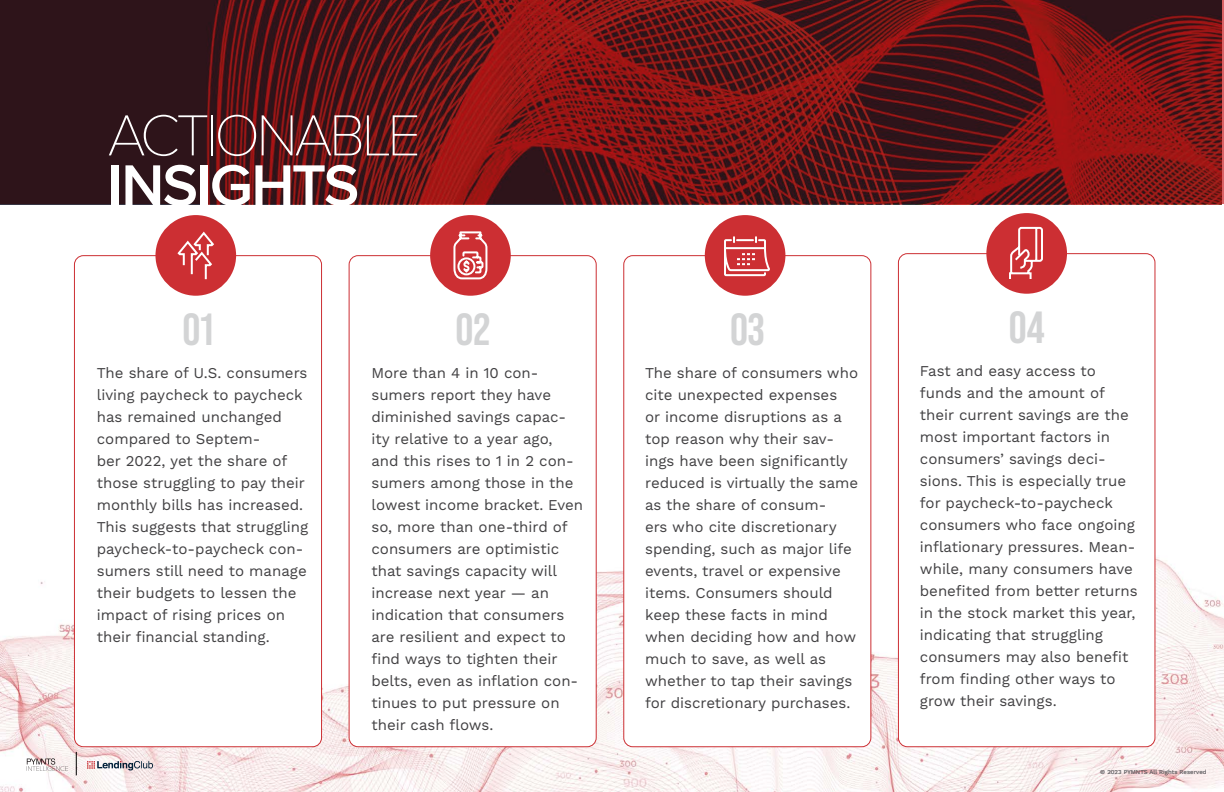
<style>
.page{position:relative;width:1224px;height:792px;background:#fff}
.page>*{position:absolute;margin:0;border:0;box-sizing:border-box;transform-origin:0 0}
.t1{font:100 60px "Proxima Nova T";letter-spacing:-.065em;color:#fff}
.t2{font:600 60px "Proxima Nova";letter-spacing:-.03em;color:#fff}
.t3{font:700 45px "Bebas Neue Pro";color:#d3d4d5}
.t4{font:15px/22px "Work Sans";color:#414042}
.t5{font:6px "Work Sans";letter-spacing:.005em;color:#717073}
</style>
<div class="page">
<img style="left:0;top:428px;width:1224px;height:364px">
<svg style="left:0;top:0;width:1224px;height:204px;background:#5e1517"></svg>
<div style="left:349px;top:256px;width:247px;height:491px;background:#fff;border-radius:9px"></div>
<div style="left:349px;top:255px;width:247px;height:492px;border:1px solid #cc2f33;border-radius:9px"></div>
<div style="left:430px;top:215px;width:81px;height:81px;background:#cc2f33;border-radius:50%"></div>
<div style="left:624px;top:256px;width:247px;height:491px;background:#fff;border-radius:9px"></div>
<div style="left:624px;top:255px;width:247px;height:492px;border:1px solid #cc2f33;border-radius:9px"></div>
<div style="left:705px;top:215px;width:80px;height:81px;background:#cc2f33;border-radius:50%"></div>
<div style="left:74px;top:256px;width:248px;height:491px;background:#fff;border-radius:9px"></div>
<div style="left:74px;top:255px;width:248px;height:492px;border:1px solid #cc2f33;border-radius:9px"></div>
<div style="left:155px;top:215px;width:81px;height:81px;background:#cc2f33;border-radius:50%"></div>
<div style="left:898px;top:254px;width:257px;height:493px;background:#fff;border-radius:9px"></div>
<div style="left:898px;top:253px;width:257px;height:494px;border:1px solid #cc2f33;border-radius:9px"></div>
<div style="left:986px;top:213px;width:81px;height:81px;background:#cc2f33;border-radius:50%"></div>
<svg style="left:177px;top:231px;width:37px;height:49px"></svg>
<svg style="left:453px;top:231px;width:35px;height:49px"></svg>
<svg style="left:724px;top:237px;width:46px;height:40px"></svg>
<svg style="left:1009px;top:226px;width:34px;height:53px"></svg>
<h1 class="t1" style="left:108px;top:91px;width:315px">ACTIONABLE</h1>
<h1 class="t2" style="left:108px;top:141px;width:253px">INSIGHTS</h1>
<h2 class="t3" style="left:183px;top:303px;width:33px">01</h2>
<h2 class="t3" style="left:456px;top:303px;width:36px">02</h2>
<p class="t4" style="left:97px;top:363px;width:213px">The share of U.S. consumers living paycheck to paycheck has remained unchanged compared to Septem-<br>ber 2022, yet the share of those struggling to pay their monthly bills has increased.<br>This suggests that struggling paycheck-to-paycheck con&shy;sumers still need to manage their budgets to lessen the impact of rising prices on their financial standing.</p>
<p class="t4" style="left:371px;top:363px;width:213px">More than 4 in 10 con&shy;sumers report they have diminished savings capac&shy;ity relative to a year ago, and this rises to 1 in 2 con&shy;sumers among those in the lowest income bracket. Even so, more than one-third of consumers are optimistic that savings capacity will increase next year — an indication that consumers are resilient and expect to find ways to tighten their belts, even as inflation con&shy;tinues to put pressure on their cash flows.</p>
<h2 class="t3" style="left:730px;top:303px;width:36px">03</h2>
<p class="t4" style="left:645px;top:363px;width:215px">The share of consumers who cite unexpected expenses<br>or income disruptions as a top reason why their sav&shy;ings have been significantly reduced is virtually the same as the share of consum-<br>ers who cite discretionary spending, such as major life events, travel or expensive items. Consumers should keep these facts in mind when deciding how and how much to save, as well as whether to tap their savings for discretionary purchases.</p>
<h2 class="t3" style="left:1009px;top:301px;width:37px">04</h2>
<p class="t4" style="left:920px;top:361px;width:219px">Fast and easy access to funds and the amount of their current savings are the most important factors in consumers’ savings deci&shy;sions. This is especially true for paycheck-to-paycheck consumers who face ongoing inflationary pressures. Mean&shy;while, many consumers have benefited from better returns in the stock market this year, indicating that struggling consumers may also benefit from finding other ways to grow their savings.</p>
<p class="t5" style="left:1100px;top:769px;width:108px">© 2023 PYMNTS All Rights Reserved</p>
</div>
